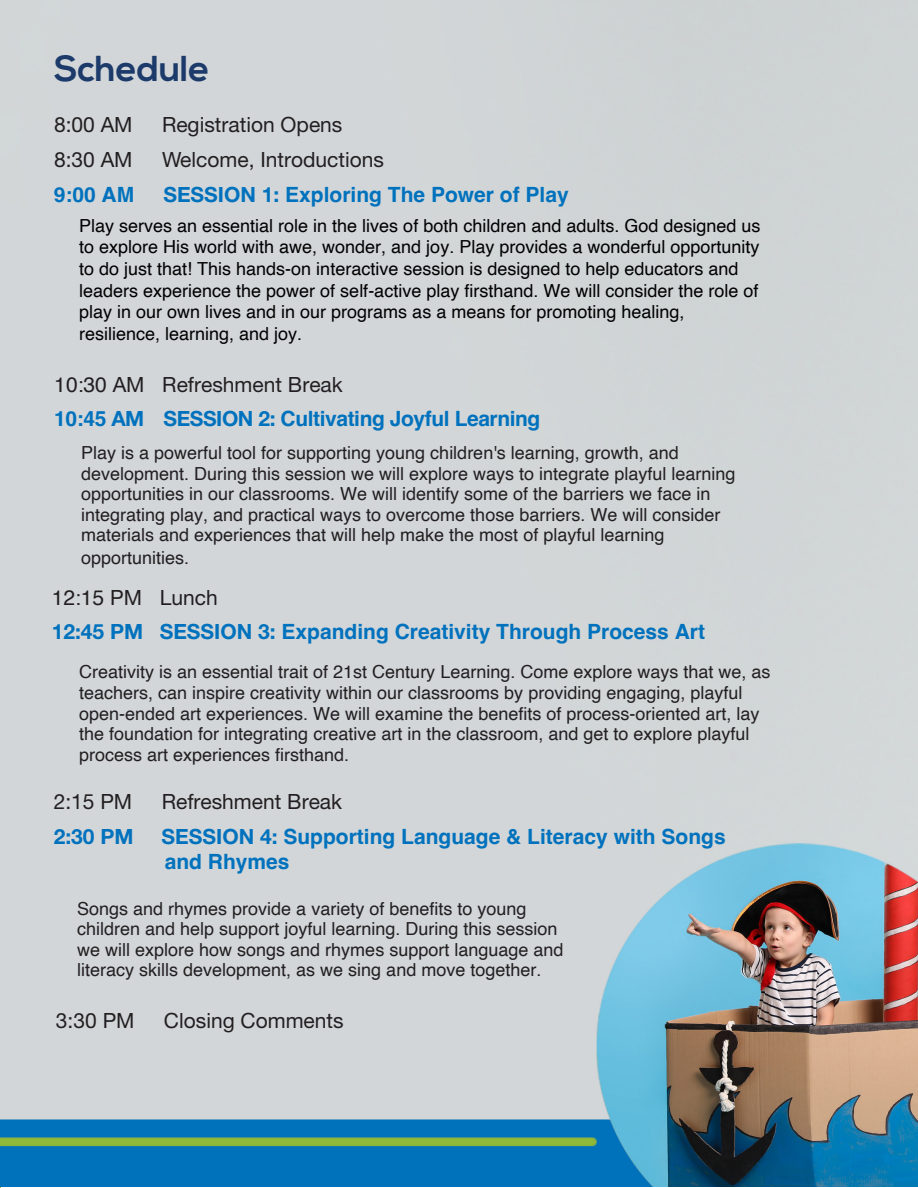
<style>
.page{position:relative;width:918px;height:1188px;background:#fff}
.page>*{position:absolute;margin:0;border:0;box-sizing:border-box;transform-origin:0 0}
.t1{font:700 36px "Nexa";color:#1c3a6a}
.t2{font:700 21px/33.9px "Helvetica";color:#0072bd}
.t3{font:21px "Helvetica Neue LT Std";color:#231f20}
.t4{font:700 21px/33.9px "Helvetica";letter-spacing:-.02em;color:#0072bd}
.t5{font:700 21px "Helvetica Neue LT Std";color:#0072bd}
.t6{font:18px/20.5px "Helvetica";color:#231f20}
.t7{font:18px/21.6px "Helvetica";color:#000}
.s1{font-family:"Helvetica Neue LT Std"}
.s2{font-weight:400;color:#231f20}
.s3{font-family:"Helvetica Neue LT Std";font-weight:400;color:#231f20}
</style>
<div class="page">
<img style="left:0;top:0;width:917px;height:1188px">
<p class="t1" style="left:54px;top:48px;width:157px">Schedule</p>
<p class="t3" style="left:54px;top:112px;width:80px">8:00 AM</p>
<p class="t3" style="left:162px;top:112px;width:182px">Registration Opens</p>
<p class="t3" style="left:54px;top:147px;width:80px">8:30 AM</p>
<p class="t3" style="left:162px;top:147px;width:224px">Welcome, Introductions</p>
<p class="t2" style="left:54px;top:177px;width:82px">9:00 AM</p>
<p class="t2" style="left:163px;top:177px;width:407px"><span class="s1">SESSION 1:</span> Exploring The Power of Play</p>
<p class="t7" style="left:79px;top:215px;width:683px">Play serves an essential role in the lives of both children and adults. God designed us to explore His world with awe, wonder, and joy. Play provides a wonderful opportunity to do just that! This hands-on interactive session is designed to help educators and leaders experience the power of self-active play firsthand. We will consider the role of play in our own lives and in our programs as a means for promoting healing, resilience, learning, and joy.</p>
<p class="t4" style="left:54px;top:368px;width:488px"><span class="s2">10:30</span> <span class="s3">AM Refreshment Break<br></span>10:45 <span class="s1">AM SESSION 2:</span> Cultivating Joyful Learning</p>
<p class="t6" style="left:81px;top:443px;width:656px">Play is a powerful tool for supporting young children's learning, growth, and development. During this session we will explore ways to integrate playful learning opportunities in our classrooms. We will identify some of the barriers we face in integrating play, and practical ways to overcome those barriers. We will consider materials and experiences that will help make the most of playful learning</p>
<p class="t6" style="left:81px;top:548px;width:110px">opportunities.</p>
<p class="t2" style="left:52px;top:581px;width:655px"><span class="s2">12:15</span> <span class="s3">PM Lunch<br></span><span class="s1">12:45 PM SESSION 3:</span> Expanding Creativity Through Process Art</p>
<p class="t6" style="left:79px;top:662px;width:693px">Creativity is an essential trait of 21st Century Learning. Come explore ways that we, as teachers, can inspire creativity within our classrooms by providing engaging, playful open-ended art experiences. We will examine the benefits of process-oriented art, lay the foundation for integrating creative art in the classroom, and get to explore playful process art experiences firsthand.</p>
<p class="t3" style="left:54px;top:789px;width:80px">2:15 PM</p>
<p class="t3" style="left:162px;top:789px;width:182px">Refreshment Break</p>
<p class="t5" style="left:54px;top:823px;width:81px">2:30 PM</p>
<p class="t2" style="left:162px;top:820px;width:566px"><span class="s1">SESSION 4:</span> Supporting Language &amp; Literacy with Songs</p>
<p class="t2" style="left:165px;top:845px;width:126px">and Rhymes</p>
<p class="t6" style="left:77px;top:899px;width:488px">Songs and rhymes provide a variety of benefits to young children and help support joyful learning. During this session we will explore how songs and rhymes support language and literacy skills development, as we sing and move together.</p>
<p class="t3" style="left:56px;top:1008px;width:80px">3:30 PM</p>
<p class="t3" style="left:164px;top:1008px;width:181px">Closing Comments</p>
</div>
